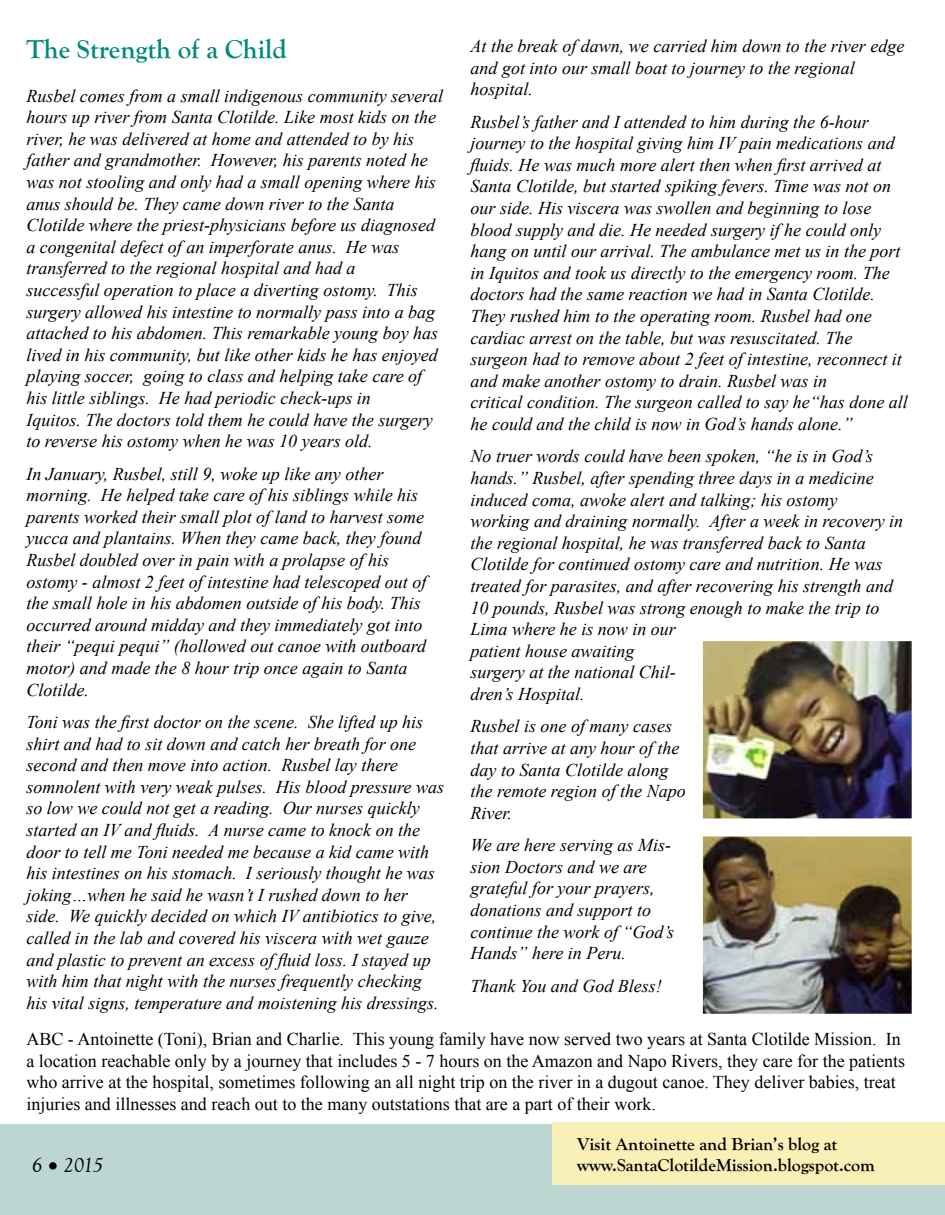
<style>
.page{position:relative;width:945px;height:1215px;background:#fff}
.page>*{position:absolute;margin:0;border:0;box-sizing:border-box;transform-origin:0 0}
.t1{font:700 27px "Goudy Old Style T";color:#008a7b}
.t2{font:italic 21px "Goudy Old Style T";color:#000}
.t3{font:italic 18px/21.6px "Times New Roman";color:#000}
.t4{font:18px/21.6px "Times New Roman";color:#000}
.t5{font:700 18px/21.6px "Goudy Old Style T";color:#000}
</style>
<div class="page">
<div style="left:0;top:1124px;width:945px;height:91px;background:#bcd6d1"></div>
<div style="left:49px;top:1162px;width:8px;height:8px;border:2px solid #000;border-radius:50%"></div>
<div style="left:552px;top:1122px;width:393px;height:62px;background:#f8f0b7"></div>
<img style="left:704px;top:837px;width:207px;height:176px">
<div style="left:694px;top:827px;width:227px;height:196px;border:9px solid #fff"></div>
<img style="left:704px;top:642px;width:207px;height:175px">
<div style="left:694px;top:632px;width:227px;height:195px;border:9px solid #fff"></div>
<h1 class="t1" style="left:26px;top:34px;width:262px">The Strength of a Child</h1>
<p class="t3" style="left:26px;top:84px;width:418px">Rusbel comes from a small indigenous community several hours up river from Santa Clotilde. Like most kids on the river, he was delivered at home and attended to by his father and grandmother. However, his parents noted he was not stooling and only had a small opening where his anus should be. They came down river to the Santa Clotilde where the priest-physicians before us diagnosed a congenital defect of an imperforate anus. He was transferred to the regional hospital and had a<br>successful operation to place a diverting ostomy. This surgery allowed his intestine to normally pass into a bag attached to his abdomen. This remarkable young boy has lived in his community, but like other kids he has enjoyed playing soccer, going to class and helping take care of his little siblings. He had periodic check-ups in<br>Iquitos. The doctors told them he could have the surgery to reverse his ostomy when he was 10 years old.</p>
<p class="t3" style="left:26px;top:462px;width:401px">In January, Rusbel, still 9, woke up like any other morning. He helped take care of his siblings while his parents worked their small plot of land to harvest some yucca and plantains. When they came back, they found Rusbel doubled over in pain with a prolapse of his ostomy - almost 2 feet of intestine had telescoped out of the small hole in his abdomen outside of his body. This occurred around midday and they immediately got into their “pequi pequi” (hollowed out canoe with outboard motor) and made the 8 hour trip once again to Santa Clotilde.</p>
<p class="t3" style="left:26px;top:711px;width:419px">Toni was the first doctor on the scene. She lifted up his shirt and had to sit down and catch her breath for one second and then move into action. Rusbel lay there somnolent with very weak pulses. His blood pressure was so low we could not get a reading. Our nurses quickly started an IV and fluids. A nurse came to knock on the door to tell me Toni needed me because a kid came with his intestines on his stomach. I seriously thought he was joking…when he said he wasn’t I rushed down to her side. We quickly decided on which IV antibiotics to give, called in the lab and covered his viscera with wet gauze and plastic to prevent an excess of fluid loss. I stayed up with him that night with the nurses frequently checking his vital signs, temperature and moistening his dressings.</p>
<p class="t3" style="left:471px;top:35px;width:435px">At the break of dawn, we carried him down to the river edge and got into our small boat to journey to the regional hospital.</p>
<p class="t3" style="left:471px;top:110px;width:439px">Rusbel’s father and I attended to him during the 6-hour journey to the hospital giving him IV pain medications and fluids. He was much more alert then when first arrived at Santa Clotilde, but started spiking fevers. Time was not on our side. His viscera was swollen and beginning to lose blood supply and die. He needed surgery if he could only hang on until our arrival. The ambulance met us in the port in Iquitos and took us directly to the emergency room. The doctors had the same reaction we had in Santa Clotilde.<br>They rushed him to the operating room. Rusbel had one cardiac arrest on the table, but was resuscitated. The surgeon had to remove about 2 feet of intestine, reconnect it and make another ostomy to drain. Rusbel was in<br>critical condition. The surgeon called to say he“has done all he could and the child is now in God’s hands alone.”</p>
<p class="t3" style="left:471px;top:445px;width:434px">No truer words could have been spoken, “he is in God’s hands.” Rusbel, after spending three days in a medicine induced coma, awoke alert and talking; his ostomy<br>working and draining normally. After a week in recovery in the regional hospital, he was transferred back to Santa Clotilde for continued ostomy care and nutrition. He was treated for parasites, and after recovering his strength and 10 pounds, Rusbel was strong enough to make the trip to Lima where he is now in our<br>patient house awaiting<br>surgery at the national Chil-<br>dren’s Hospital.</p>
<p class="t3" style="left:471px;top:715px;width:217px">Rusbel is one of many cases that arrive at any hour of the day to Santa Clotilde along the remote region of the Napo<br>River.</p>
<p class="t3" style="left:471px;top:834px;width:205px">We are here serving as Mis&shy;sion Doctors and we are grateful for your prayers, donations and support to continue the work of “God’s<br>Hands” here in Peru.</p>
<p class="t3" style="left:471px;top:974px;width:193px">Thank You and God Bless!</p>
<p class="t4" style="left:26px;top:1028px;width:880px">ABC - Antoinette (Toni), Brian and Charlie. This young family have now served two years at Santa Clotilde Mission. In a location reachable only by a journey that includes 5 - 7 hours on the Amazon and Napo Rivers, they care for the patients who arrive at the hospital, sometimes following an all night trip on the river in a dugout canoe. They deliver babies, treat injuries and illnesses and reach out to the many outstations that are a part of their work.</p>
<p class="t2" style="left:32px;top:1154px;width:73px">6 2015</p>
<p class="t5" style="left:577px;top:1133px;width:299px">Visit Antoinette and Brian’s blog at www.SantaClotildeMission.blogspot.com</p>
</div>
